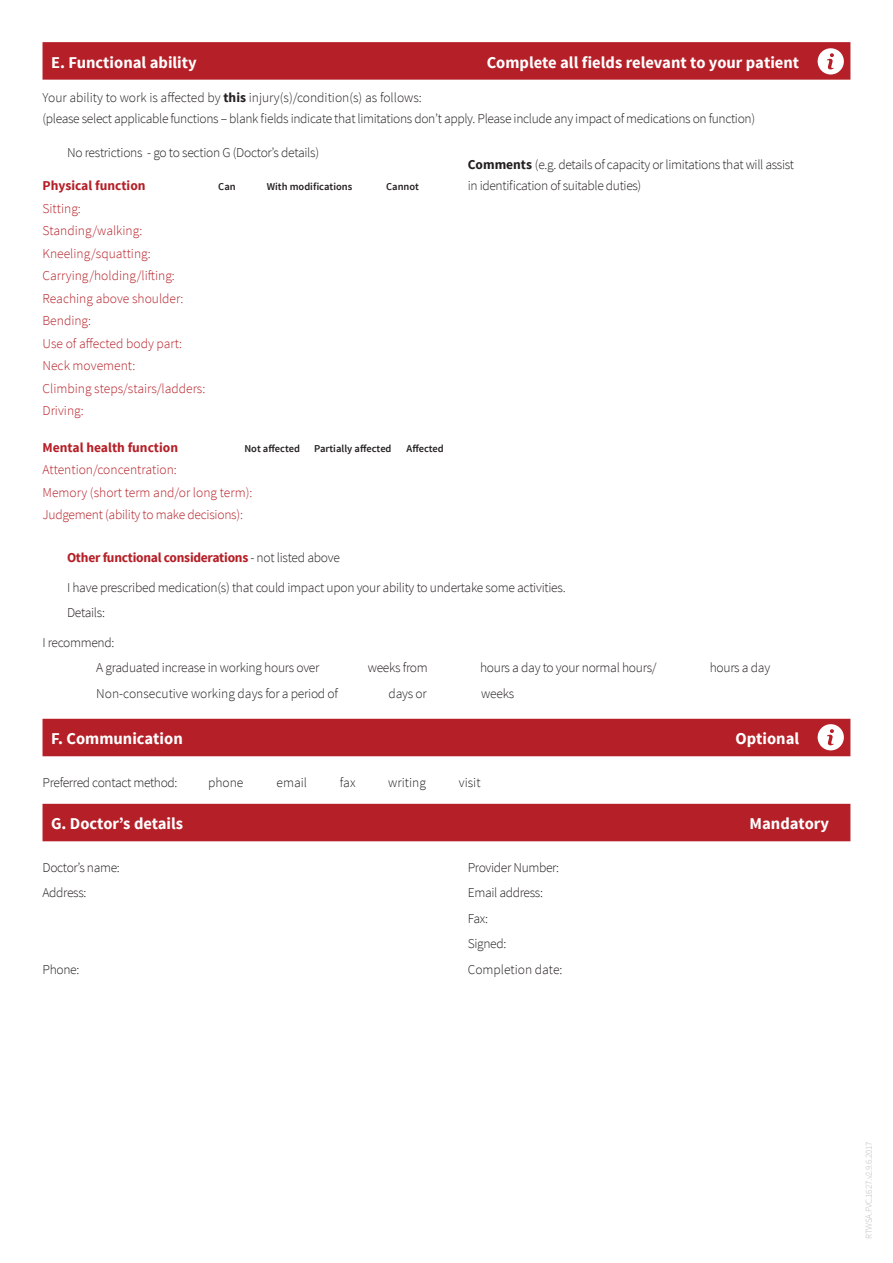
<style>
.page{position:relative;width:893px;height:1263px;background:#fff}
.page>*{position:absolute;margin:0;border:0;box-sizing:border-box;transform-origin:0 0}
.t1{font:700 16.5px "Source Sans Pro";color:#fff}
.t2{font:300 13.5px/25.5px "Source Sans Pro";letter-spacing:-.025em;color:#231f20}
.t3{font:300 13.5px/22.5px "Source Sans Pro";color:#b51f27}
.t4{font:700 13.5px "Source Sans Pro";letter-spacing:-.01em;color:#b51f27}
.t5{font:300 13.5px "Source Sans Pro";color:#231f20}
.t6{font:600 10.5px "Source Sans Pro";color:#231f20}
.t7{font:300 9px "Source Sans Pro";letter-spacing:-.025em;color:#bcbdc0}
.s1{font-weight:700}
.s2{font-weight:300;color:#231f20}
</style>
<div class="page">
<div style="left:43px;top:42px;width:807px;height:38px;background:#b51f27"></div>
<div style="left:43px;top:719px;width:807px;height:37px;background:#b51f27"></div>
<div style="left:43px;top:804px;width:807px;height:37px;background:#b51f27"></div>
<svg style="left:818px;top:48px;width:26px;height:27px"></svg>
<svg style="left:818px;top:724px;width:26px;height:26px"></svg>
<p class="t1" style="left:51px;top:52px;width:147px">E. Functional ability</p>
<p class="t1" style="left:487px;top:52px;width:314px">Complete all fields relevant to your patient</p>
<p class="t2" style="left:43px;top:87px;width:714px;line-height:21px">Your ability to work is affected by <span class="s1">this</span> injury(s)/condition(s) as follows:<br>(please select applicable functions – blank fields indicate that limitations don’t apply. Please include any impact of medications on function)</p>
<p class="t2" style="left:67px;top:140px;width:254px">No restrictions - go to section G (Doctor’s details)</p>
<p class="t4" style="left:43px;top:177px;width:105px">Physical function</p>
<p class="t6" style="left:218px;top:180px;width:19px">Can</p>
<p class="t6" style="left:267px;top:180px;width:87px">With modifications</p>
<p class="t6" style="left:386px;top:180px;width:34px">Cannot</p>
<p class="t3" style="left:43px;top:197px;width:164px">Sitting:<br>Standing/walking:<br>Kneeling/squatting:<br>Carrying/holding/lifting:<br>Reaching above shoulder:<br>Bending:<br>Use of affected body part:<br>Neck movement:<br>Climbing steps/stairs/ladders:<br>Driving:</p>
<p class="t4" style="left:43px;top:439px;width:137px">Mental health function</p>
<p class="t6" style="left:244px;top:442px;width:57px">Not affected</p>
<p class="t6" style="left:314px;top:442px;width:79px">Partially affected</p>
<p class="t6" style="left:407px;top:442px;width:39px">Affected</p>
<p class="t3" style="left:43px;top:459px;width:211px">Attention/concentration:<br>Memory (short term and/or long term):<br>Judgement (ability to make decisions):</p>
<p class="t4" style="left:67px;top:549px;width:274px">Other functional considerations <span class="s2">- not listed above</span></p>
<p class="t2" style="left:67px;top:574px;width:500px">I have prescribed medication(s) that could impact upon your ability to undertake some activities.<br>Details:</p>
<p class="t2" style="left:96px;top:629px;width:225px;text-indent:-54px">I recommend:<br>A graduated increase in working hours over</p>
<p class="t2" style="left:468px;top:154px;width:328px;line-height:21px"><span class="s1">Comments</span> (e.g. details of capacity or limitations that will assist in identification of suitable duties)</p>
<p class="t2" style="left:368px;top:655px;width:62px">weeks from</p>
<p class="t2" style="left:480px;top:655px;width:178px">hours a day to your normal hours/</p>
<p class="t2" style="left:710px;top:655px;width:62px">hours a day</p>
<p class="t5" style="left:96px;top:685px;width:243px">Non-consecutive working days for a period of</p>
<p class="t2" style="left:389px;top:680px;width:40px">days or</p>
<p class="t2" style="left:481px;top:680px;width:34px">weeks</p>
<p class="t1" style="left:51px;top:728px;width:133px">F. Communication</p>
<p class="t1" style="left:735px;top:728px;width:65px">Optional</p>
<p class="t2" style="left:43px;top:770px;width:137px">Preferred contact method:</p>
<p class="t2" style="left:208px;top:770px;width:37px">phone</p>
<p class="t2" style="left:277px;top:770px;width:32px">email</p>
<p class="t2" style="left:340px;top:770px;width:17px">fax</p>
<p class="t5" style="left:388px;top:774px;width:39px">writing</p>
<p class="t2" style="left:459px;top:770px;width:23px">visit</p>
<p class="t1" style="left:51px;top:813px;width:134px">G. Doctor’s details</p>
<p class="t1" style="left:749px;top:813px;width:81px">Mandatory</p>
<p class="t2" style="left:43px;top:855px;width:79px">Doctor’s name:<br>Address:</p>
<p class="t2" style="left:468px;top:854px;width:96px">Provider Number:<br>Email address:<br>Fax:<br>Signed:<br>Completion date:</p>
<p class="t2" style="left:43px;top:957px;width:38px">Phone:</p>
<p class="t7" style="left:863px;top:1239px;width:99px;rotate:-90deg">RTWSA.FVC.1627.v2.9.6.2017</p>
</div>
